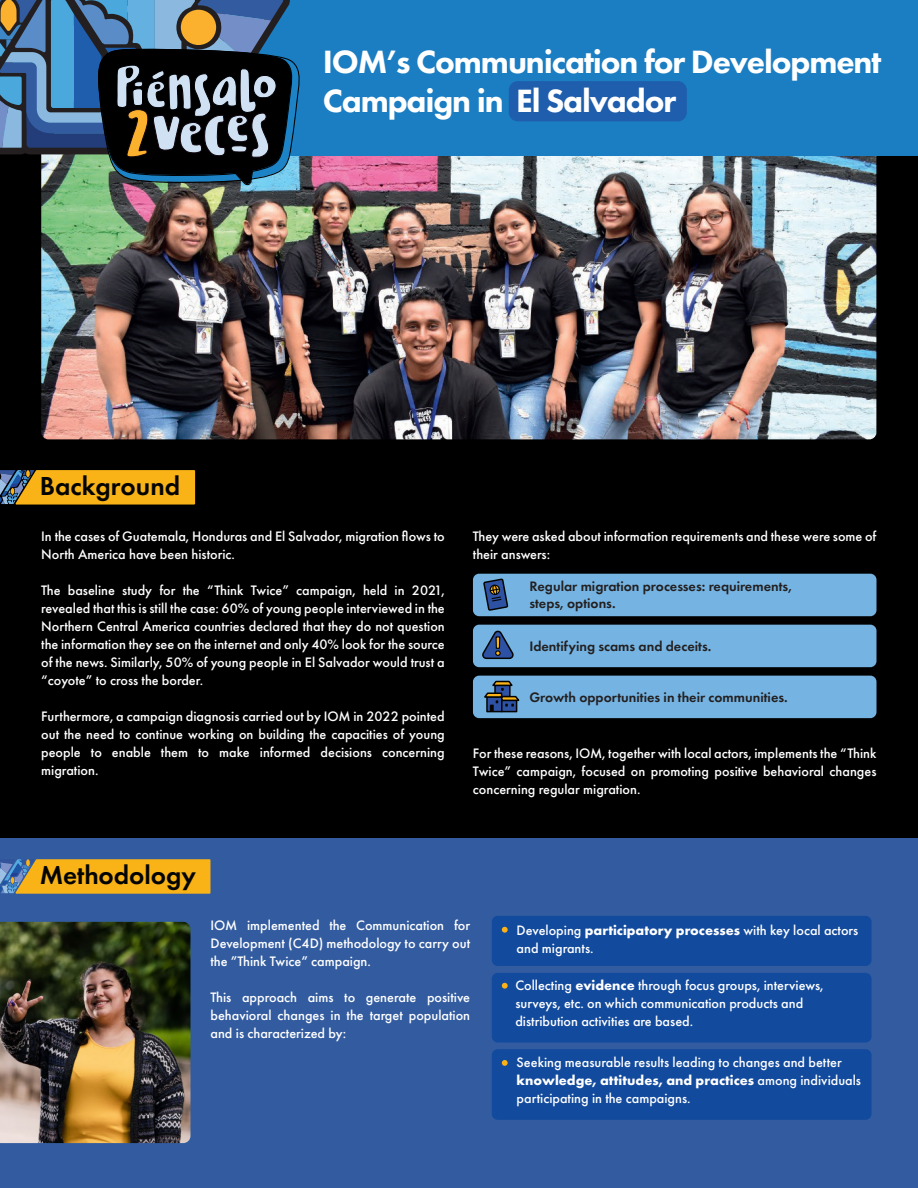
<style>
.page{position:relative;width:918px;height:1188px;background:#fff}
.page>*{position:absolute;margin:0;border:0;box-sizing:border-box;transform-origin:0 0}
.t1{font:800 33.45px/39px "Futura PT";letter-spacing:-.035em;color:#fff}
.t2{font:600 27px "Futura PT";color:#040503}
.t3{font:500 14.25px/18px "Futura PT";color:#fff}
.t4{font:600 14.25px/17.1px "Futura PT";color:#231f20}
.s1{font-weight:700}
</style>
<div class="page">
<div style="left:0;top:788px;width:918px;height:400px;background:#335ca0"></div>
<div style="left:0;top:34px;width:918px;height:803px;background:#000001"></div>
<img style="left:302px;top:156px;width:574px;height:283px">
<div style="left:302px;top:0;width:616px;height:156px;background:#1b7ec2"></div>
<svg style="left:0;top:859px;width:211px;height:35px;background:#e2ab2b"></svg>
<div style="left:473px;top:574px;width:404px;height:42px;background:#75b4e2;border-radius:6px"></div>
<div style="left:473px;top:625px;width:404px;height:42px;background:#75b4e2;border-radius:6px"></div>
<div style="left:473px;top:676px;width:404px;height:42px;background:#75b4e2;border-radius:6px"></div>
<div style="left:509px;top:81px;width:178px;height:40px;background:#1e5eac;border-radius:9px"></div>
<svg style="left:484px;top:680px;width:36px;height:32px"></svg>
<svg style="left:483px;top:578px;width:26px;height:33px"></svg>
<svg style="left:482px;top:630px;width:32px;height:30px"></svg>
<hr style="left:496px;top:637px;width:4px;height:11px;background:#f9b317">
<div style="left:495px;top:636px;width:5px;height:13px;border:1px solid #040503"></div>
<img style="left:0;top:922px;width:191px;height:221px">
<img style="left:0;top:0;width:302px;height:505px">
<div style="left:492px;top:916px;width:380px;height:50px;background:#124a9d;border-radius:6px"></div>
<svg style="left:502px;top:927px;width:6px;height:6px"></svg>
<div style="left:492px;top:973px;width:380px;height:70px;background:#124a9d;border-radius:6px"></div>
<svg style="left:502px;top:983px;width:6px;height:6px"></svg>
<div style="left:492px;top:1049px;width:380px;height:71px;background:#124a9d;border-radius:6px"></div>
<svg style="left:502px;top:1060px;width:6px;height:6px"></svg>
<h2 class="t2" style="left:40px;top:469px;width:142px">Background</h2>
<h1 class="t1" style="left:323px;top:41px;width:560px">IOM’s Communication for Development<br>Campaign in El Salvador</h1>
<p class="t3" style="left:41px;top:528px;width:405px">In the cases of Guatemala, Honduras and El Salvador, migration flows to<br>North America have been historic.</p>
<p class="t3" style="left:41px;top:582px;width:405px;text-align:justify">The baseline study for the “Think Twice” campaign, held in 2021, revealed that this is still the case: 60% of young people interviewed in the Northern Central America countries declared that they do not question the information they see on the internet and only 40% look for the source of the news. Similarly, 50% of young people in El Salvador would trust a “coyote” to cross the border.</p>
<p class="t3" style="left:41px;top:708px;width:405px;text-align:justify">Furthermore, a campaign diagnosis carried out by IOM in 2022 pointed out the need to continue working on building the capacities of young people to enable them to make informed decisions concerning migration.</p>
<h2 class="t2" style="left:40px;top:858px;width:158px">Methodology</h2>
<p class="t3" style="left:473px;top:528px;width:405px">They were asked about information requirements and these were some of their answers:</p>
<p class="t4" style="left:529px;top:577px;width:264px">Regular migration processes: requirements, steps, options.</p>
<p class="t4" style="left:529px;top:637px;width:183px">Identifying scams and deceits.</p>
<p class="t4" style="left:529px;top:688px;width:260px">Growth opportunities in their communities.</p>
<p class="t3" style="left:473px;top:744px;width:405px;text-align:justify">For these reasons, IOM, together with local actors, implements the “Think Twice” campaign, focused on promoting positive behavioral changes concerning regular migration.</p>
<p class="t3" style="left:211px;top:917px;width:261px;text-align:justify">IOM implemented the Communication for Development (C4D) methodology to carry out the ”Think Twice” campaign.</p>
<p class="t3" style="left:211px;top:989px;width:261px;text-align:justify">This approach aims to generate positive behavioral changes in the target population and is characterized by:</p>
<p class="t3" style="left:517px;top:921px;width:343px">Developing <span class="s1">participatory processes</span> with key local actors and migrants.</p>
<p class="t3" style="left:515px;top:977px;width:310px">Collecting <span class="s1">evidence</span> through focus groups, interviews, surveys, etc. on which communication products and distribution activities are based.</p>
<p class="t3" style="left:517px;top:1054px;width:346px">Seeking measurable results leading to changes and better <span class="s1">knowledge, attitudes, and practices</span> among individuals participating in the campaigns.</p>
</div>
